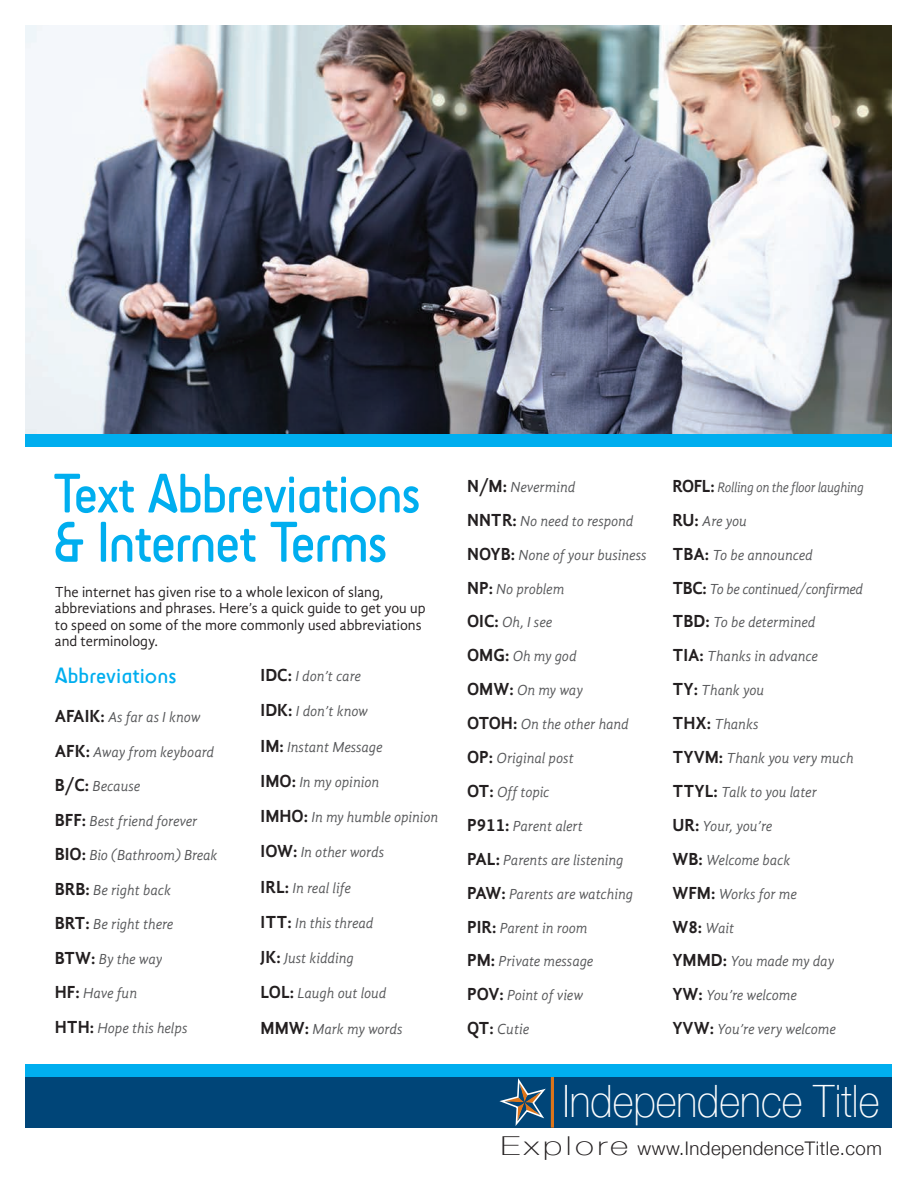
<style>
.page{position:relative;width:918px;height:1188px;background:#fff}
.page>*{position:absolute;margin:0;border:0;box-sizing:border-box;transform-origin:0 0}
.t1{font:58.8px "Sci Fly Sans";letter-spacing:-.03em;color:#00aeef;scale:.95 1}
.t2{font:57px "Sci Fly Sans";letter-spacing:-.03em;color:#00aeef;scale:.95 1}
.t3{font:100 44.55px "Helvetica Neue";color:#fff;scale:.9 1}
.t4{font:22.5px "Sci Fly Sans";color:#00aeef}
.t5{font:300 18.75px "Helvetica Neue";letter-spacing:.025em;color:#231f20}
.t6{font:italic 15px "Gandhi Sans";color:#57585a;scale:.96 1}
.t7{font:15px/16.5px "Gandhi Sans";color:#231f20;scale:.96 1}
.t8{font:italic 15px "Gandhi Sans";letter-spacing:-.02em;color:#57585a;scale:.95 1}
.t9{font:italic 14.25px "Gandhi Sans";letter-spacing:-.03em;color:#57585a;scale:.93 1}
.s1{font-weight:700;font-style:normal;font-size:18px;color:#231f20}
.s2{font-weight:100;font-size:26.1px}
</style>
<div class="page">
<div style="left:26px;top:1077px;width:866px;height:51px;background:#004578"></div>
<svg style="left:499px;top:1078px;width:47px;height:48px"></svg>
<hr style="left:551px;top:1077px;width:3px;height:51px;background:#dc751b">
<img style="left:26px;top:26px;width:866px;height:408px">
<div style="left:26px;top:434px;width:866px;height:13px;background:#00aeef"></div>
<div style="left:26px;top:1065px;width:866px;height:12px;background:#00aeef"></div>
<p class="t2" style="left:53px;top:460px;width:388px">Text Abbreviations</p>
<p class="t1" style="left:53px;top:508px;width:353px">&amp; Internet Terms</p>
<p class="t7" style="left:55px;top:584px;width:388px">The internet has given rise to a whole lexicon of slang, abbreviations and phrases. Here’s a quick guide to get you up to speed on some of the more commonly used abbreviations and terminology.</p>
<p class="t4" style="left:55px;top:663px;width:123px">Abbreviations</p>
<p class="t6" style="left:55px;top:709px;width:153px"><span class="s1">AFAIK:</span> As far as I know</p>
<p class="t6" style="left:55px;top:743px;width:168px"><span class="s1">AFK:</span> Away from keyboard</p>
<p class="t6" style="left:55px;top:778px;width:91px"><span class="s1">B/C:</span> Because</p>
<p class="t6" style="left:55px;top:812px;width:150px"><span class="s1">BFF:</span> Best friend forever</p>
<p class="t6" style="left:55px;top:847px;width:171px"><span class="s1">BIO:</span> Bio (Bathroom) Break</p>
<p class="t6" style="left:55px;top:881px;width:123px"><span class="s1">BRB:</span> Be right back</p>
<p class="t6" style="left:55px;top:916px;width:125px"><span class="s1">BRT:</span> Be right there</p>
<p class="t6" style="left:55px;top:950px;width:114px"><span class="s1">BTW:</span> By the way</p>
<p class="t6" style="left:55px;top:985px;width:87px"><span class="s1">HF:</span> Have fun</p>
<p class="t6" style="left:55px;top:1019px;width:140px"><span class="s1">HTH:</span> Hope this helps</p>
<p class="t6" style="left:261px;top:668px;width:106px"><span class="s1">IDC:</span> I don’t care</p>
<p class="t6" style="left:261px;top:703px;width:113px"><span class="s1">IDK:</span> I don’t know</p>
<p class="t6" style="left:261px;top:738px;width:128px"><span class="s1">IM:</span> Instant Message</p>
<p class="t6" style="left:261px;top:773px;width:125px"><span class="s1">IMO:</span> In my opinion</p>
<p class="t6" style="left:261px;top:809px;width:186px"><span class="s1">IMHO:</span> In my humble opinion</p>
<p class="t6" style="left:261px;top:844px;width:130px"><span class="s1">IOW:</span> In other words</p>
<p class="t6" style="left:261px;top:879px;width:95px"><span class="s1">IRL:</span> In real life</p>
<p class="t6" style="left:261px;top:914px;width:119px"><span class="s1">ITT:</span> In this thread</p>
<p class="t6" style="left:261px;top:950px;width:99px"><span class="s1">JK:</span> Just kidding</p>
<p class="t6" style="left:261px;top:985px;width:133px"><span class="s1">LOL:</span> Laugh out loud</p>
<p class="t6" style="left:261px;top:1020px;width:149px"><span class="s1">MMW:</span> Mark my words</p>
<p class="t6" style="left:467px;top:478px;width:115px"><span class="s1">N/M:</span> Nevermind</p>
<p class="t6" style="left:467px;top:512px;width:175px"><span class="s1">NNTR:</span> No need to respond</p>
<p class="t6" style="left:467px;top:546px;width:188px"><span class="s1">NOYB:</span> None of your business</p>
<p class="t6" style="left:467px;top:580px;width:103px"><span class="s1">NP:</span> No problem</p>
<p class="t6" style="left:467px;top:614px;width:90px"><span class="s1">OIC:</span> Oh, I see</p>
<p class="t6" style="left:467px;top:648px;width:116px"><span class="s1">OMG:</span> Oh my god</p>
<p class="t6" style="left:467px;top:682px;width:122px"><span class="s1">OMW:</span> On my way</p>
<p class="t6" style="left:467px;top:716px;width:170px"><span class="s1">OTOH:</span> On the other hand</p>
<p class="t6" style="left:467px;top:749px;width:113px"><span class="s1">OP:</span> Original post</p>
<p class="t6" style="left:467px;top:783px;width:87px"><span class="s1">OT:</span> Off topic</p>
<p class="t6" style="left:467px;top:817px;width:122px"><span class="s1">P911:</span> Parent alert</p>
<p class="t6" style="left:467px;top:851px;width:164px"><span class="s1">PAL:</span> Parents are listening</p>
<p class="t6" style="left:467px;top:885px;width:174px"><span class="s1">PAW:</span> Parents are watching</p>
<p class="t6" style="left:467px;top:919px;width:127px"><span class="s1">PIR:</span> Parent in room</p>
<p class="t6" style="left:467px;top:953px;width:133px"><span class="s1">PM:</span> Private message</p>
<p class="t6" style="left:467px;top:987px;width:122px"><span class="s1">POV:</span> Point of view</p>
<p class="t6" style="left:467px;top:1021px;width:66px"><span class="s1">QT:</span> Cutie</p>
<p class="t9" style="left:672px;top:479px;width:207px"><span class="s1">ROFL:</span> Rolling on the floor laughing</p>
<p class="t6" style="left:672px;top:512px;width:79px"><span class="s1">RU:</span> Are you</p>
<p class="t6" style="left:672px;top:546px;width:148px"><span class="s1">TBA:</span> To be announced</p>
<p class="t8" style="left:672px;top:580px;width:202px"><span class="s1">TBC:</span> To be continued/confirmed</p>
<p class="t6" style="left:672px;top:614px;width:151px"><span class="s1">TBD:</span> To be determined</p>
<p class="t6" style="left:672px;top:648px;width:153px"><span class="s1">TIA:</span> Thanks in advance</p>
<p class="t6" style="left:672px;top:682px;width:97px"><span class="s1">TY:</span> Thank you</p>
<p class="t6" style="left:672px;top:716px;width:91px"><span class="s1">THX:</span> Thanks</p>
<p class="t6" style="left:672px;top:749px;width:190px"><span class="s1">TYVM:</span> Thank you very much</p>
<p class="t6" style="left:672px;top:783px;width:152px"><span class="s1">TTYL:</span> Talk to you later</p>
<p class="t6" style="left:672px;top:817px;width:106px"><span class="s1">UR:</span> Your, you’re</p>
<p class="t6" style="left:672px;top:851px;width:125px"><span class="s1">WB:</span> Welcome back</p>
<p class="t6" style="left:672px;top:885px;width:131px"><span class="s1">WFM:</span> Works for me</p>
<p class="t6" style="left:672px;top:919px;width:66px"><span class="s1">W8:</span> Wait</p>
<p class="t6" style="left:672px;top:953px;width:170px"><span class="s1">YMMD:</span> You made my day</p>
<p class="t6" style="left:672px;top:987px;width:131px"><span class="s1">YW:</span> You’re welcome</p>
<p class="t6" style="left:672px;top:1021px;width:172px"><span class="s1">YVW:</span> You’re very welcome</p>
<p class="t3" style="left:563px;top:1068px;width:353px">Independence Title</p>
<p class="t5" style="left:501px;top:1133px;width:383px"><span class="s2">Explore</span> www.IndependenceTitle.com</p>
</div>
